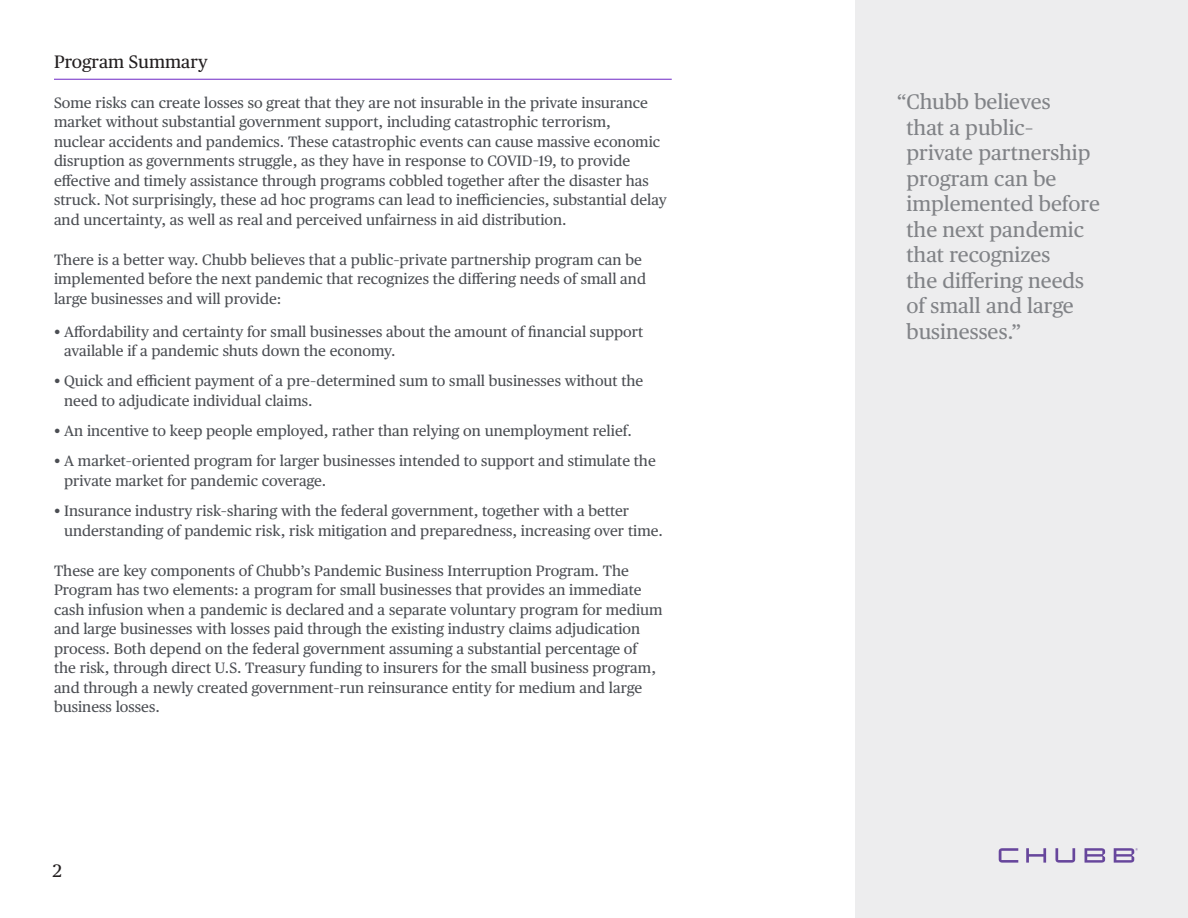
<style>
.page{position:relative;width:1188px;height:918px;background:#fff}
.page>*{position:absolute;margin:0;border:0;box-sizing:border-box;transform-origin:0 0}
.t1{font:21px/25.5px "Publico Text";color:#818387}
.t2{font:18px "Publico Text";color:#231f20}
.t3{font:15px/19.5px "Publico Text";color:#4b4e53}
</style>
<div class="page">
<div style="left:855px;top:0;width:333px;height:918px;background:#ededee"></div>
<hr style="left:54px;top:79px;width:618px;height:1px;background:#6e27c5">
<svg style="left:999px;top:848px;width:47px;height:15px"></svg>
<svg style="left:1055px;top:848px;width:20px;height:15px"></svg>
<svg style="left:1085px;top:848px;width:20px;height:15px"></svg>
<svg style="left:1114px;top:848px;width:24px;height:15px"></svg>
<h2 class="t2" style="left:54px;top:48px;width:155px">Program Summary</h2>
<p class="t3" style="left:54px;top:92px;width:614px">Some risks can create losses so great that they are not insurable in the private insurance market without substantial government support, including catastrophic terrorism,<br>nuclear accidents and pandemics. These catastrophic events can cause massive economic disruption as governments struggle, as they have in response to COVID–19, to provide efective and timely assistance through programs cobbled together after the disaster has struck. Not surprisingly, these ad hoc programs can lead to inefciencies, substantial delay and uncertainty, as well as real and perceived unfairness in aid distribution.</p>
<p class="t3" style="left:54px;top:249px;width:593px">There is a better way. Chubb believes that a public–private partnership program can be implemented before the next pandemic that recognizes the difering needs of small and large businesses and will provide:</p>
<p class="t3" style="left:64px;top:321px;width:581px;text-indent:-10px">• Afordability and certainty for small businesses about the amount of fnancial support available if a pandemic shuts down the economy.</p>
<p class="t3" style="left:64px;top:370px;width:581px;text-indent:-10px">• Quick and efcient payment of a pre–determined sum to small businesses without the need to adjudicate individual claims.</p>
<p class="t3" style="left:54px;top:420px;width:579px">• An incentive to keep people employed, rather than relying on unemployment relief.</p>
<p class="t3" style="left:64px;top:451px;width:593px;text-indent:-10px">• A market–oriented program for larger businesses intended to support and stimulate the private market for pandemic coverage.</p>
<p class="t3" style="left:64px;top:500px;width:600px;text-indent:-10px">• Insurance industry risk–sharing with the federal government, together with a better understanding of pandemic risk, risk mitigation and preparedness, increasing over time.</p>
<p class="t3" style="left:54px;top:560px;width:610px">These are key components of Chubb’s Pandemic Business Interruption Program. The Program has two elements: a program for small businesses that provides an immediate cash infusion when a pandemic is declared and a separate voluntary program for medium and large businesses with losses paid through the existing industry claims adjudication process. Both depend on the federal government assuming a substantial percentage of the risk, through direct U.S. Treasury funding to insurers for the small business program, and through a newly created government–run reinsurance entity for medium and large business losses.</p>
<p class="t2" style="left:52px;top:857px;width:11px">2</p>
<h2 class="t1" style="left:907px;top:88px;width:195px;text-indent:-10px">“Chubb believes<br>that a public– private partnership program can be implemented before the next pandemic that recognizes<br>the difering needs of small and large businesses.”</h2>
</div>
